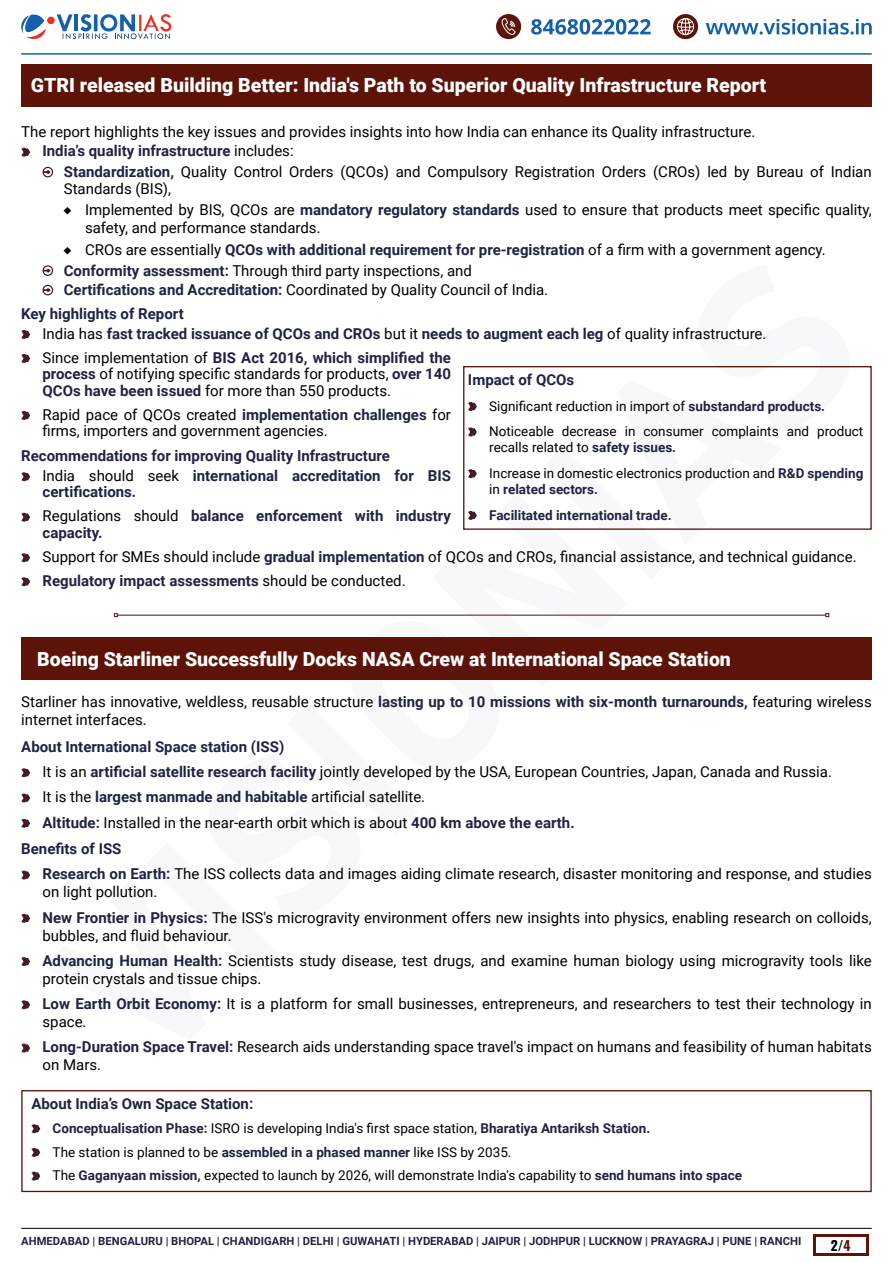
<style>
.page{position:relative;width:893px;height:1263px;background:#fff}
.page>*{position:absolute;margin:0;border:0;box-sizing:border-box;transform-origin:0 0}
.t1{font:900 19.5px "Roboto";color:#fff}
.t2{font:15px/16.5px "Roboto";color:#000}
.t3{font:700 15px/19.5px "Roboto";color:#202443}
.t4{font:13.5px/23.7px "Roboto";color:#000}
.t5{font:700 13.5px/25.5px "Roboto";color:#202443}
.t6{font:13.5px "Oswald";color:#000}
.t7{font:700 11.25px "Roboto";color:#202443}
.s1{font-weight:700;color:#202443}
.s2{font-family:"Proxima Nova";font-weight:700}
.s3{font-weight:400;color:#000}
.s4{color:#5d1308}
</style>
<div class="page">
<svg style="left:21px;top:148px;width:9px;height:9px"></svg>
<svg style="left:43px;top:167px;width:10px;height:10px"></svg>
<svg style="left:21px;top:330px;width:9px;height:9px"></svg>
<svg style="left:21px;top:354px;width:9px;height:9px"></svg>
<svg style="left:21px;top:411px;width:9px;height:9px"></svg>
<svg style="left:21px;top:472px;width:9px;height:9px"></svg>
<svg style="left:21px;top:513px;width:9px;height:9px"></svg>
<svg style="left:21px;top:553px;width:9px;height:9px"></svg>
<svg style="left:21px;top:577px;width:9px;height:9px"></svg>
<svg style="left:21px;top:768px;width:9px;height:9px"></svg>
<svg style="left:21px;top:794px;width:9px;height:8px"></svg>
<svg style="left:21px;top:819px;width:9px;height:9px"></svg>
<svg style="left:21px;top:871px;width:9px;height:8px"></svg>
<svg style="left:21px;top:914px;width:9px;height:9px"></svg>
<svg style="left:21px;top:957px;width:9px;height:9px"></svg>
<svg style="left:21px;top:1000px;width:9px;height:9px"></svg>
<svg style="left:21px;top:1044px;width:9px;height:8px"></svg>
<div style="left:21px;top:64px;width:851px;height:42px;background:#5d1308"></div>
<div style="left:21px;top:637px;width:851px;height:43px;background:#5d1308"></div>
<div style="left:21px;top:1090px;width:851px;height:102px;background:#fff;border:1px solid #5d1308"></div>
<svg style="left:31px;top:1124px;width:9px;height:9px"></svg>
<svg style="left:31px;top:1148px;width:9px;height:9px"></svg>
<svg style="left:31px;top:1172px;width:9px;height:8px"></svg>
<svg style="left:43px;top:265px;width:808px;height:353px"></svg>
<hr style="left:21px;top:1228px;width:851px;height:1px;background:#000">
<div style="left:813px;top:1234px;width:55px;height:22px;background:#5d1308"></div>
<div style="left:816px;top:1237px;width:49px;height:16px;background:#fff"></div>
<svg style="left:21px;top:14px;width:25px;height:25px"></svg>
<svg style="left:57px;top:14px;width:114px;height:25px"></svg>
<div style="left:47px;top:17px;width:8px;height:7px;background:#e82e26;border-radius:50%"></div>
<svg style="left:531px;top:19px;width:120px;height:16px"></svg>
<svg style="left:706px;top:19px;width:166px;height:16px"></svg>
<div style="left:496px;top:14px;width:25px;height:25px;background:#5d1308;border-radius:50%"></div>
<svg style="left:501px;top:18px;width:15px;height:17px"></svg>
<div style="left:673px;top:14px;width:25px;height:25px;background:#5d1308;border-radius:50%"></div>
<svg style="left:676px;top:18px;width:19px;height:17px"></svg>
<hr style="left:21px;top:53px;width:851px;height:2px;background:#1461ab">
<h1 class="t1" style="left:31px;top:72px;width:737px">GTRI released Building Better: India's Path to Superior Quality Infrastructure Report</h1>
<p class="t2" style="left:43px;top:121px;width:714px;line-height:19.5px;text-indent:-21px">The report highlights the key issues and provides insights into how India can enhance its Quality infrastructure.<br><span class="s1">India’s quality infrastructure</span> includes:</p>
<p class="t2" style="left:64px;top:163px;width:809px"><span class="s1">Standardization,</span> Quality Control Orders (QCOs) and Compulsory Registration Orders (CROs) led by Bureau of Indian<br>Standards (BIS),</p>
<p class="t2" style="left:85px;top:200px;width:788px;line-height:18px;text-indent:-21px"><span class="s2">♦</span> Implemented by BIS, QCOs are <span class="s1">mandatory regulatory standards</span> used to ensure that products meet specific quality, safety, and performance standards.</p>
<p class="t2" style="left:64px;top:239px;width:763px;line-height:20.1px"><span class="s2">♦</span> CROs are essentially <span class="s1">QCOs with additional requirement for pre-registration</span> of a firm with a government agency.<br><span class="s1">Conformity assessment:</span> Through third party inspections, and<br><span class="s1">Certifications and Accreditation:</span> Coordinated by Quality Council of India.</p>
<p class="t3" style="left:43px;top:304px;width:725px;text-indent:-21px">Key highlights of Report<br><span class="s3">India has</span> fast tracked issuance of QCOs and CROs <span class="s3">but it</span> needs to augment each leg <span class="s3">of quality infrastructure.</span></p>
<p class="t2" style="left:43px;top:349px;width:410px;text-align:justify">Since implementation of <span class="s1">BIS Act 2016, which simplified the process</span> of notifying specific standards for products, <span class="s1">over 140<br>QCOs have been issued</span> for more than 550 products.</p>
<p class="t2" style="left:43px;top:406px;width:410px">Rapid pace of QCOs created <span class="s1">implementation challenges</span> for firms, importers and government agencies.</p>
<p class="t3" style="left:43px;top:446px;width:410px;text-indent:-21px">Recommendations for improving Quality Infrastructure<br><span class="s3">India should seek</span> international accreditation for BIS</p>
<p class="t3" style="left:43px;top:480px;width:410px;line-height:24px">certifications.<br><span class="s3">Regulations should</span> balance enforcement with industry</p>
<p class="t2" style="left:43px;top:520px;width:816px;line-height:24px"><span class="s1">capacity.<br></span>Support for SMEs should include <span class="s1">gradual implementation</span> of QCOs and CROs, financial assistance, and technical guidance.<br><span class="s1">Regulatory impact assessments</span> should be conducted.</p>
<p class="t3" style="left:468px;top:370px;width:108px">Impact of QCOs</p>
<p class="t4" style="left:489px;top:393px;width:376px;line-height:25.5px">Significant reduction in import of <span class="s1">substandard products.<br></span>Noticeable decrease in consumer complaints and product</p>
<p class="t4" style="left:489px;top:434px;width:376px;line-height:25.5px">recalls related to <span class="s1">safety issues.<br></span>Increase in domestic electronics production and <span class="s1">R&amp;D spending</span></p>
<p class="t5" style="left:489px;top:476px;width:184px"><span class="s3">in</span> related sectors.<br>Facilitated international trade.</p>
<h1 class="t1" style="left:37px;top:645px;width:695px">Boeing Starliner Successfully Docks NASA Crew at International Space Station</h1>
<p class="t2" style="left:21px;top:692px;width:852px;line-height:18px">Starliner has innovative, weldless, reusable structure <span class="s1">lasting up to 10 missions with six-month turnarounds,</span> featuring wireless internet interfaces.</p>
<p class="t3" style="left:21px;top:736px;width:265px">About International Space station (ISS)</p>
<p class="t2" style="left:43px;top:763px;width:791px">It is an <span class="s1">artificial satellite research facility</span> jointly developed by the USA, European Countries, Japan, Canada and Russia.</p>
<p class="t2" style="left:43px;top:788px;width:384px">It is the <span class="s1">largest manmade and habitable</span> artificial satellite.</p>
<p class="t2" style="left:43px;top:813px;width:534px"><span class="s1">Altitude:</span> Installed in the near-earth orbit which is about <span class="s1">400 km above the earth.</span></p>
<p class="t3" style="left:21px;top:838px;width:102px">Benefits of ISS</p>
<p class="t2" style="left:43px;top:865px;width:831px"><span class="s1">Research on Earth:</span> The ISS collects data and images aiding climate research, disaster monitoring and response, and studies</p>
<p class="t2" style="left:43px;top:879px;width:831px;line-height:25.2px">on light pollution.<br><span class="s1">New Frontier in Physics:</span> The ISS's microgravity environment offers new insights into physics, enabling research on colloids,</p>
<p class="t2" style="left:43px;top:922px;width:831px;line-height:25.2px">bubbles, and fluid behaviour.<br><span class="s1">Advancing Human Health:</span> Scientists study disease, test drugs, and examine human biology using microgravity tools like</p>
<p class="t2" style="left:43px;top:965px;width:831px;line-height:25.2px">protein crystals and tissue chips.<br><span class="s1">Low Earth Orbit Economy:</span> It is a platform for small businesses, entrepreneurs, and researchers to test their technology in</p>
<p class="t2" style="left:43px;top:1008px;width:831px;line-height:25.2px">space.<br><span class="s1">Long-Duration Space Travel:</span> Research aids understanding space travel's impact on humans and feasibility of human habitats</p>
<p class="t2" style="left:43px;top:1056px;width:60px">on Mars.</p>
<p class="t3" style="left:31px;top:1093px;width:223px">About India’s Own Space Station:</p>
<p class="t4" style="left:53px;top:1116px;width:691px"><span class="s1">Conceptualisation Phase:</span> ISRO is developing India's first space station, <span class="s1">Bharatiya Antariksh Station.<br></span>The station is planned to be <span class="s1">assembled in a phased manner</span> like ISS by 2035.<br>The <span class="s1">Gaganyaan mission,</span> expected to launch by 2026, will demonstrate India's capability to <span class="s1">send humans into space</span></p>
<p class="t7" style="left:21px;top:1233px;width:781px">AHMEDABAD | BENGALURU | BHOPAL | CHANDIGARH | DELHI | GUWAHATI | HYDERABAD | JAIPUR | JODHPUR | LUCKNOW | PRAYAGRAJ | PUNE | RANCHI</p>
<p class="t6" style="left:831px;top:1233px;width:21px">2/<span class="s4">4</span></p>
</div>
